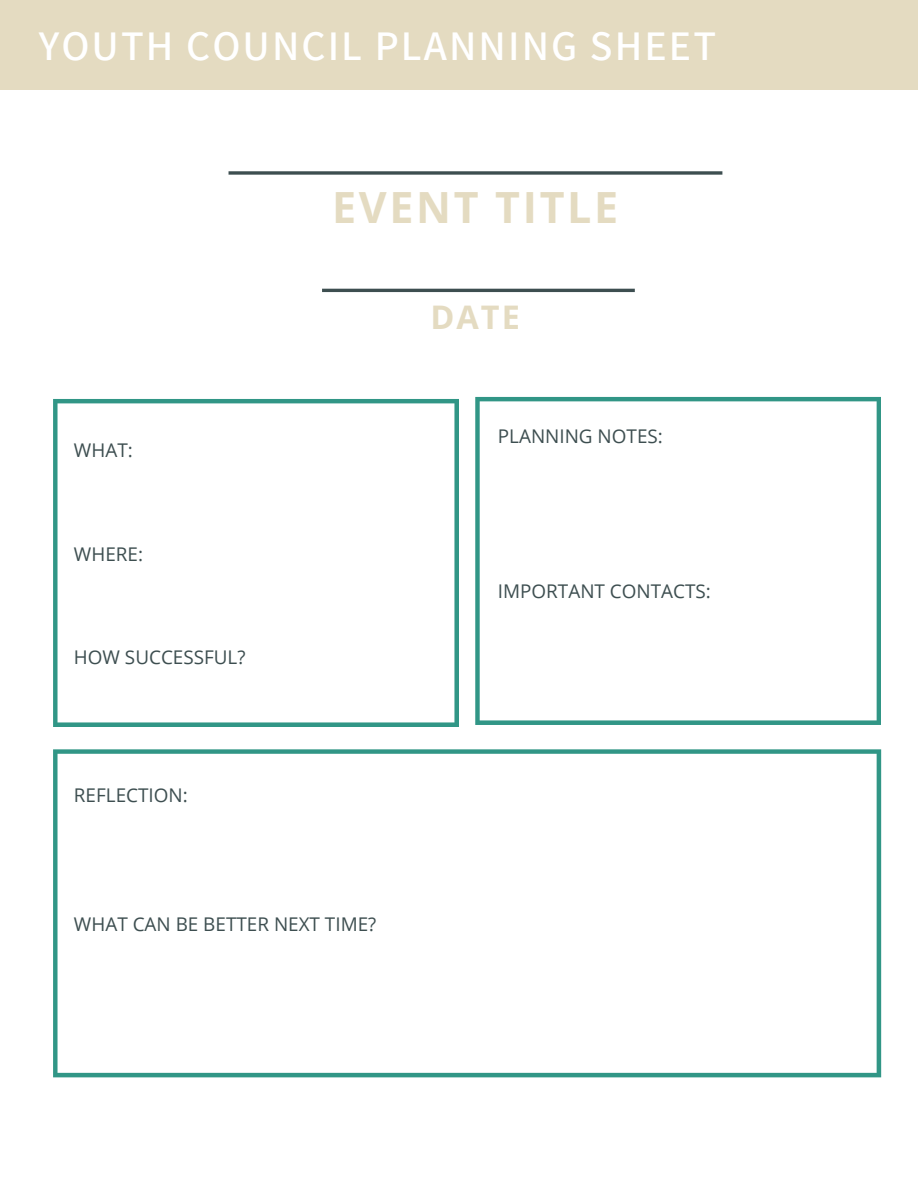
<style>
.page{position:relative;width:918px;height:1188px;background:#fff}
.page>*{position:absolute;margin:0;border:0;box-sizing:border-box;transform-origin:0 0}
.t1{font:700 43.05px "Open Sans";letter-spacing:.06em;color:#e4dbc1}
.t2{font:600 42px "Assistant";letter-spacing:.05em;color:#fff}
.t3{font:700 32.55px "Open Sans";color:#e4dbc1}
.t4{font:18.9px "Open Sans";color:#3d4e50}
</style>
<div class="page">
<div style="left:0;top:0;width:918px;height:90px;background:#e4dbc1"></div>
<svg style="left:53px;top:399px;width:406px;height:328px"></svg>
<svg style="left:475px;top:397px;width:406px;height:328px"></svg>
<svg style="left:53px;top:749px;width:828px;height:328px"></svg>
<svg style="left:229px;top:171px;width:493px;height:4px"></svg>
<hr style="left:322px;top:289px;width:313px;height:3px;background:#3d4e50">
<h2 class="t2" style="left:39px;top:17px;width:679px">YOUTH COUNCIL PLANNING SHEET</h2>
<h1 class="t1" style="left:332px;top:177px;width:288px">EVENT TITLE</h1>
<p class="t4" style="left:74px;top:437px;width:60px">WHAT:</p>
<p class="t4" style="left:74px;top:540px;width:71px">WHERE:</p>
<p class="t4" style="left:74px;top:644px;width:173px">HOW SUCCESSFUL?</p>
<p class="t4" style="left:74px;top:782px;width:115px">REFLECTION:</p>
<p class="t4" style="left:74px;top:911px;width:304px">WHAT CAN BE BETTER NEXT TIME?</p>
<h3 class="t3" style="left:430px;top:295px;width:91px">DATE</h3>
<p class="t4" style="left:498px;top:423px;width:166px">PLANNING NOTES:</p>
<p class="t4" style="left:498px;top:578px;width:214px">IMPORTANT CONTACTS:</p>
</div>
